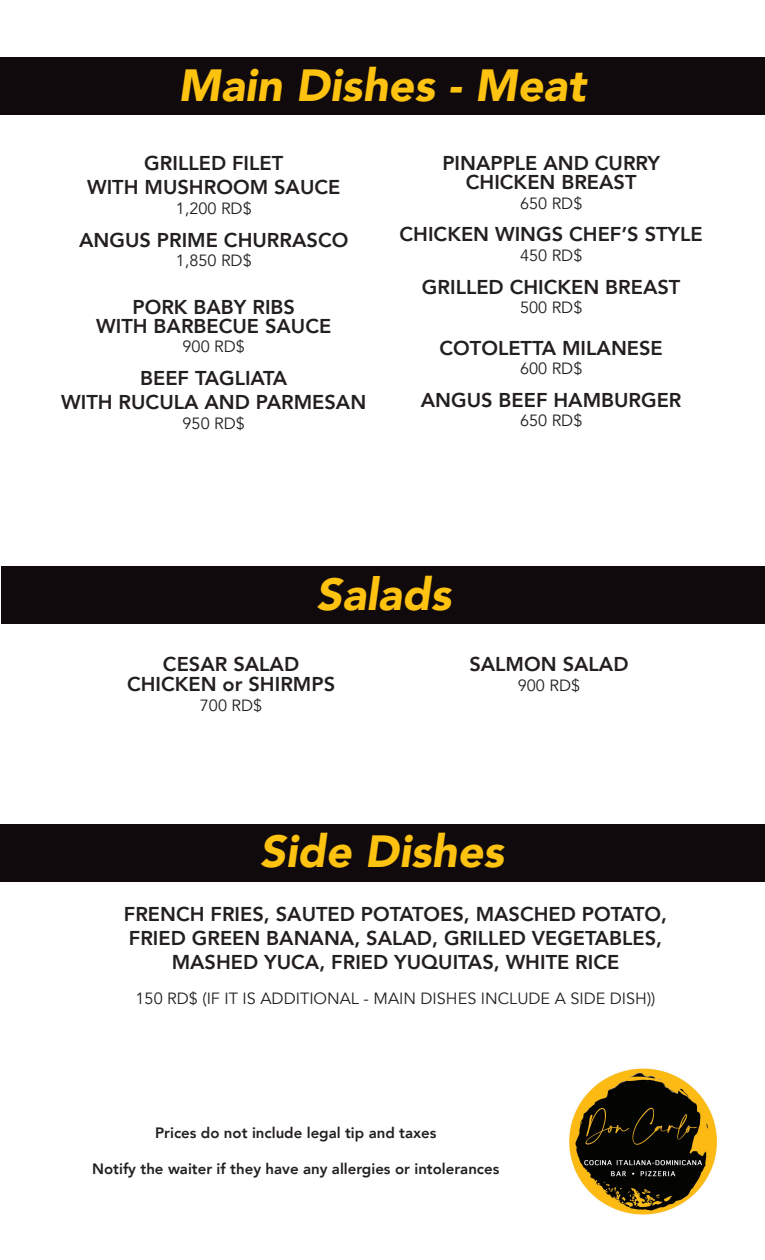
<style>
.page{position:relative;width:765px;height:1260px;background:#fff}
.page>*{position:absolute;margin:0;border:0;box-sizing:border-box;transform-origin:0 0}
.t1{font:italic 900 45px "Avenir";color:#fec210}
.t2{font:800 20px/24px "Avenir";color:#231f20;text-align:center}
.t3{font:16.25px "Avenir";color:#231f20}
.t4{font:800 15px "Avenir";color:#231f20}
</style>
<div class="page">
<img style="left:569px;top:1068px;width:148px;height:147px">
<div style="left:0;top:57px;width:764px;height:58px;background:#110a0c"></div>
<div style="left:1px;top:566px;width:764px;height:58px;background:#110a0c"></div>
<div style="left:0;top:824px;width:764px;height:57px;background:#110a0c"></div>
<h1 class="t1" style="left:178px;top:48px;width:409px">Main Dishes - Meat</h1>
<p class="t2" style="left:87px;top:151px;width:255px">GRILLED FILET<br>WITH MUSHROOM SAUCE</p>
<p class="t3" style="left:176px;top:199px;width:77px">1,200 RD$</p>
<p class="t2" style="left:79px;top:228px;width:271px">ANGUS PRIME CHURRASCO</p>
<p class="t3" style="left:176px;top:251px;width:77px">1,850 RD$</p>
<p class="t2" style="left:96px;top:298px;width:237px;line-height:18.8px">PORK BABY RIBS<br>WITH BARBECUE SAUCE</p>
<p class="t3" style="left:183px;top:337px;width:64px">900 RD$</p>
<p class="t2" style="left:61px;top:366px;width:307px">BEEF TAGLIATA<br>WITH RUCULA AND PARMESAN</p>
<p class="t3" style="left:183px;top:413px;width:64px">950 RD$</p>
<p class="t2" style="left:442px;top:154px;width:219px;line-height:18.8px">PINAPPLE AND CURRY<br>CHICKEN BREAST</p>
<p class="t3" style="left:520px;top:193px;width:64px">650 RD$</p>
<p class="t2" style="left:400px;top:222px;width:305px">CHICKEN WINGS CHEF’S STYLE</p>
<p class="t3" style="left:520px;top:246px;width:64px">450 RD$</p>
<p class="t2" style="left:422px;top:275px;width:260px">GRILLED CHICKEN BREAST</p>
<p class="t3" style="left:520px;top:298px;width:64px">500 RD$</p>
<p class="t2" style="left:440px;top:336px;width:225px">COTOLETTA MILANESE</p>
<p class="t3" style="left:520px;top:359px;width:64px">600 RD$</p>
<p class="t2" style="left:421px;top:388px;width:262px">ANGUS BEEF HAMBURGER</p>
<p class="t3" style="left:520px;top:411px;width:64px">650 RD$</p>
<h1 class="t1" style="left:316px;top:557px;width:137px">Salads</h1>
<p class="t2" style="left:127px;top:654px;width:210px;line-height:20px">CESAR SALAD<br>CHICKEN or SHIRMPS</p>
<p class="t3" style="left:200px;top:695px;width:64px">700 RD$</p>
<p class="t2" style="left:469px;top:652px;width:161px">SALMON SALAD</p>
<p class="t3" style="left:518px;top:675px;width:64px">900 RD$</p>
<h1 class="t1" style="left:260px;top:814px;width:246px">Side Dishes</h1>
<p class="t2" style="left:124px;top:902px;width:545px">FRENCH FRIES, SAUTED POTATOES, MASCHED POTATO,<br>FRIED GREEN BANANA, SALAD, GRILLED VEGETABLES,<br>MASHED YUCA, FRIED YUQUITAS, WHITE RICE</p>
<p class="t3" style="left:136px;top:989px;width:521px">150 RD$ (IF IT IS ADDITIONAL - MAIN DISHES INCLUDE A SIDE DISH))</p>
<p class="t4" style="left:155px;top:1121px;width:283px">Prices do not include legal tip and taxes</p>
<p class="t4" style="left:92px;top:1157px;width:409px">Notify the waiter if they have any allergies or intolerances</p>
</div>
